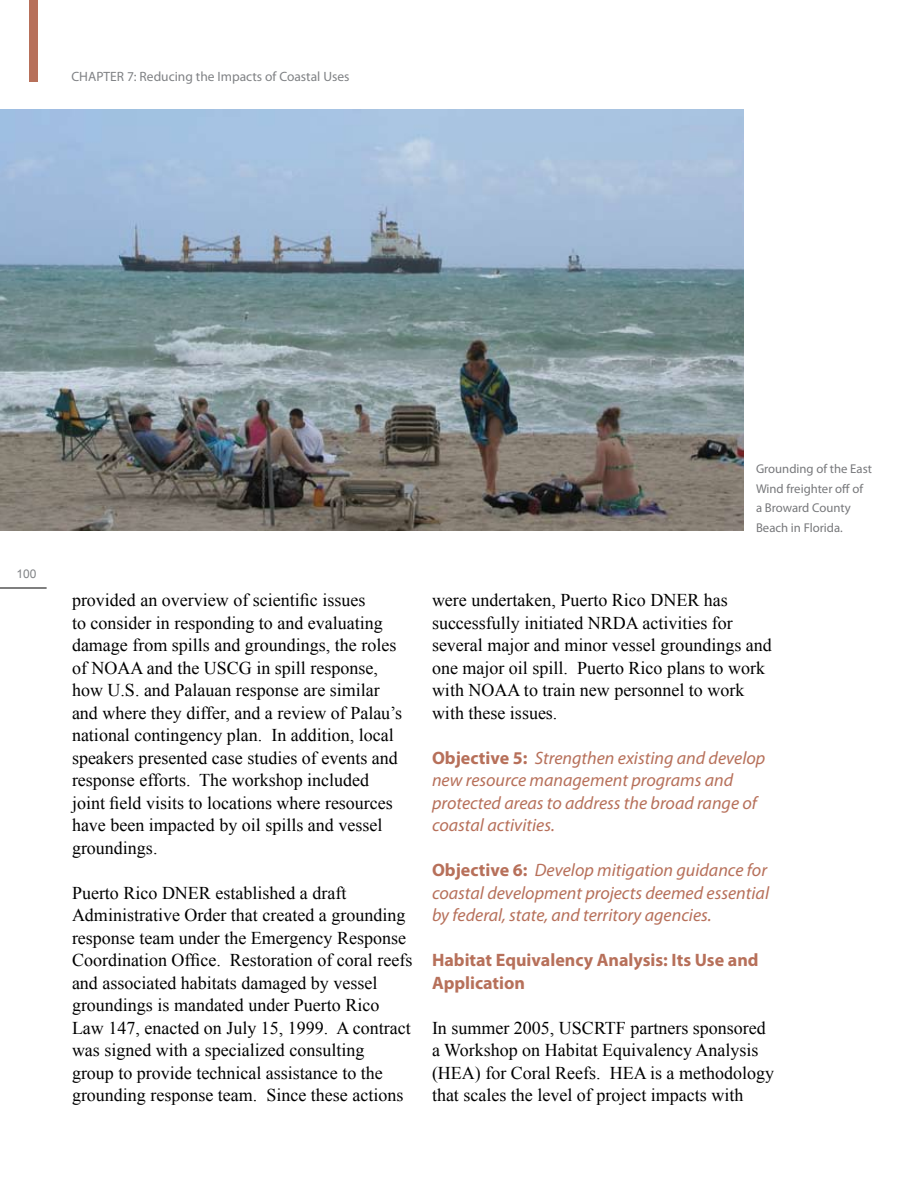
<style>
.page{position:relative;width:918px;height:1188px;background:#fff}
.page>*{position:absolute;margin:0;border:0;box-sizing:border-box;transform-origin:0 0}
.t1{font:18px/22.5px "Times New Roman";color:#000}
.t2{font:italic 18px/22.5px "Myriad Pro";color:#b7705a}
.t3{font:700 18px/22.5px "Myriad Pro";color:#b7705a}
.t4{font:13.5px "Myriad Pro";color:#808285}
.t5{font:12.75px/19.5px "Myriad Pro";color:#77787b}
.t6{font:12px "Arial";color:#808285}
.s1{font-weight:700;font-style:normal}
</style>
<div class="page">
<hr style="left:0;top:588px;width:47px;height:1px;background:#000">
<div style="left:30px;top:0;width:8px;height:81px;background:#b7705a"></div>
<img style="left:0;top:110px;width:744px;height:421px">
<p class="t4" style="left:72px;top:68px;width:279px">CHAPTER 7: Reducing the Impacts of Coastal Uses</p>
<p class="t6" style="left:16px;top:567px;width:22px">100</p>
<p class="t5" style="left:756px;top:459px;width:117px">Grounding of the East<br>Wind freighter off of a Broward County<br>Beach in Florida.</p>
<p class="t1" style="left:72px;top:589px;width:295px">provided an overview of scientific issues</p>
<p class="t1" style="left:72px;top:611px;width:332px">to consider in responding to and evaluating damage from spills and groundings, the roles of NOAA and the USCG in spill response, how U.S. and Palauan response are similar and where they differ, and a review of Palau’s national contingency plan. In addition, local speakers presented case studies of events and response efforts. The workshop included</p>
<p class="t1" style="left:72px;top:791px;width:322px">joint field visits to locations where resources</p>
<p class="t1" style="left:72px;top:814px;width:312px">have been impacted by oil spills and vessel groundings.</p>
<p class="t1" style="left:72px;top:881px;width:336px">Puerto Rico DNER established a draft<br>Administrative Order that created a grounding response team under the Emergency Response</p>
<p class="t1" style="left:72px;top:949px;width:342px">Coordination Office. Restoration of coral reefs</p>
<p class="t1" style="left:72px;top:971px;width:340px">and associated habitats damaged by vessel groundings is mandated under Puerto Rico Law 147, enacted on July 15, 1999. A contract was signed with a specialized consulting group to provide technical assistance to the grounding response team. Since these actions</p>
<p class="t1" style="left:432px;top:589px;width:341px">were undertaken, Puerto Rico DNER has successfully initiated NRDA activities for several major and minor vessel groundings and one major oil spill. Puerto Rico plans to work with NOAA to train new personnel to work with these issues.</p>
<p class="t2" style="left:432px;top:746px;width:335px"><span class="s1">Objective 5:</span> Strengthen existing and develop new resource management programs and protected areas to address the broad range of coastal activities.</p>
<p class="t2" style="left:432px;top:859px;width:339px;text-align:justify"><span class="s1">Objective 6:</span> Develop mitigation guidance for coastal development projects deemed essential by federal, state, and territory agencies.</p>
<p class="t3" style="left:432px;top:949px;width:328px">Habitat Equivalency Analysis: Its Use and<br>Application</p>
<p class="t1" style="left:432px;top:1016px;width:344px">In summer 2005, USCRTF partners sponsored a Workshop on Habitat Equivalency Analysis (HEA) for Coral Reefs. HEA is a methodology that scales the level of project impacts with</p>
</div>
